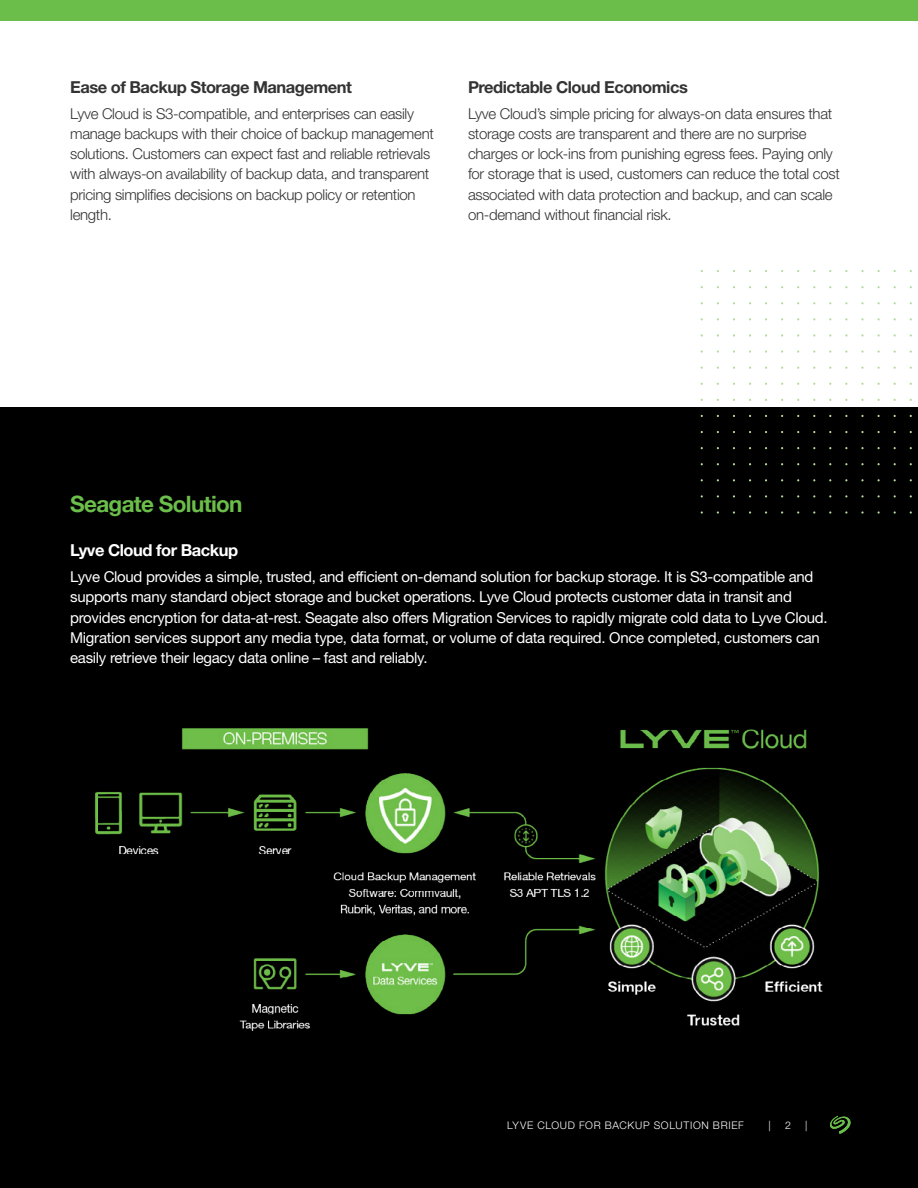
<style>
.page{position:relative;width:918px;height:1188px;background:#fff}
.page>*{position:absolute;margin:0;border:0;box-sizing:border-box;transform-origin:0 0}
.t1{font:700 22.5px "Helvetica Neue";letter-spacing:-.03em;color:#6bbe4a}
.t2{font:700 16.5px "Helvetica Neue LT Std";letter-spacing:-.03em;color:#333}
.t3{font:700 16.5px "Helvetica Neue LT Std";letter-spacing:-.03em;color:#fff}
.t4{font:300 15px/20.2px "Helvetica Neue LT Std";letter-spacing:-.02em;color:#333}
.t5{font:15px/20.2px "Helvetica Neue LT Std";letter-spacing:-.02em;color:#fff}
.t6{font:300 10.5px "Helvetica Neue LT Std";letter-spacing:.07em;color:#fff}
</style>
<div class="page">
<div style="left:0;top:407px;width:918px;height:781px;background:#000"></div>
<div style="left:0;top:0;width:918px;height:21px;background:#6bbe4a"></div>
<svg style="left:830px;top:1116px;width:21px;height:18px"></svg>
<img style="left:95px;top:728px;width:728px;height:303px">
<p class="t2" style="left:70px;top:77px;width:283px">Ease of Backup Storage Management</p>
<p class="t4" style="left:70px;top:103px;width:365px">Lyve Cloud is S3-compatible, and enterprises can easily manage backups with their choice of backup management solutions. Customers can expect fast and reliable retrievals with always-on availability of backup data, and transparent pricing simplifies decisions on backup policy or retention length.</p>
<p class="t2" style="left:468px;top:77px;width:221px">Predictable Cloud Economics</p>
<p class="t4" style="left:468px;top:103px;width:373px">Lyve Cloud’s simple pricing for always-on data ensures that storage costs are transparent and there are no surprise charges or lock-ins from punishing egress fees. Paying only for storage that is used, customers can reduce the total cost associated with data protection and backup, and can scale on-demand without financial risk.</p>
<h1 class="t1" style="left:70px;top:487px;width:174px">Seagate Solution</h1>
<p class="t3" style="left:70px;top:540px;width:169px">Lyve Cloud for Backup</p>
<p class="t5" style="left:70px;top:567px;width:759px">Lyve Cloud provides a simple, trusted, and efficient on-demand solution for backup storage. It is S3-compatible and supports many standard object storage and bucket operations. Lyve Cloud protects customer data in transit and provides encryption for data-at-rest. Seagate also offers Migration Services to rapidly migrate cold data to Lyve Cloud.<br>Migration services support any media type, data format, or volume of data required. Once completed, customers can easily retrieve their legacy data online – fast and reliably.</p>
<p class="t6" style="left:507px;top:1118px;width:238px">LYVE CLOUD FOR BACKUP SOLUTION BRIEF</p>
<p class="t6" style="left:769px;top:1118px;width:4px">|</p>
<p class="t6" style="left:785px;top:1118px;width:7px">2</p>
<p class="t6" style="left:805px;top:1118px;width:4px">|</p>
</div>
